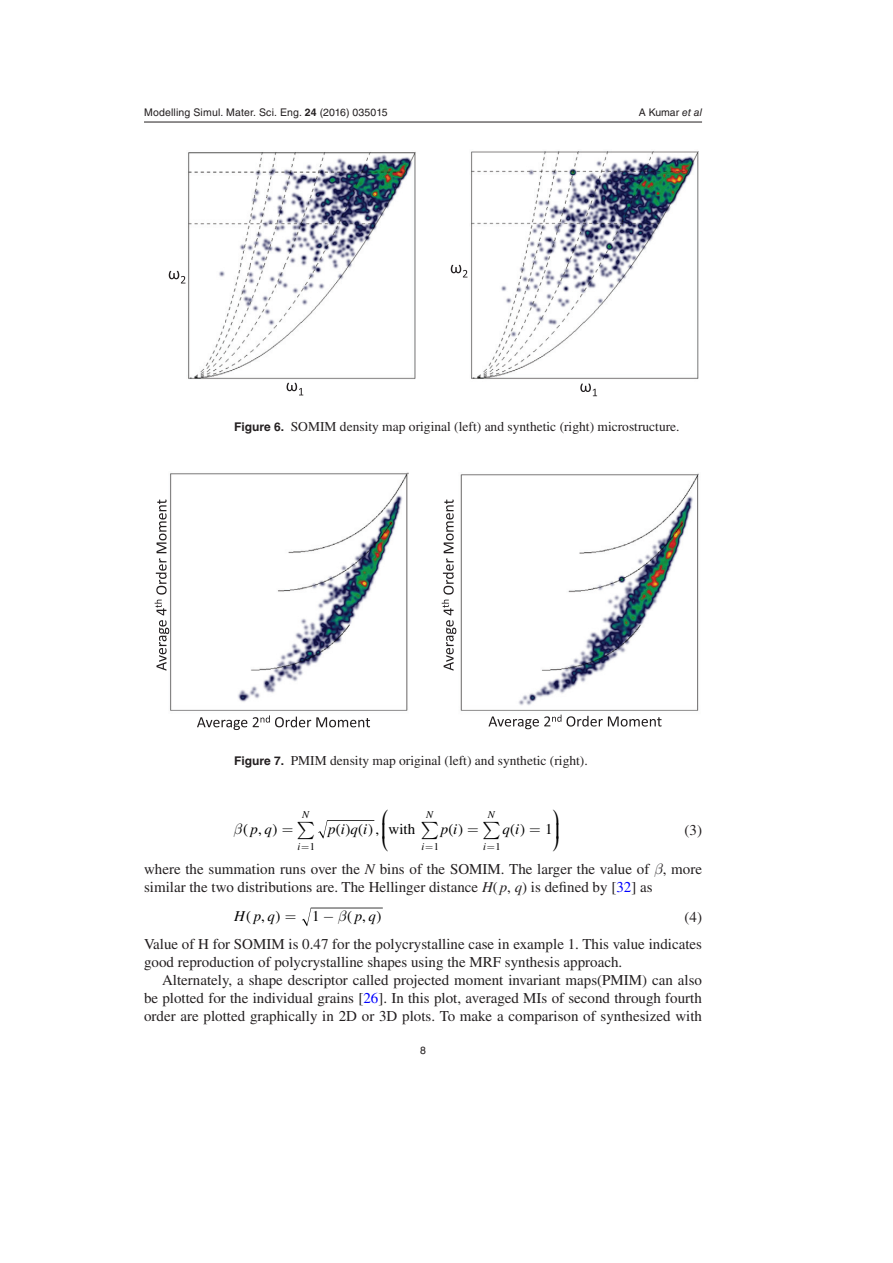
<style>
.page{position:relative;width:893px;height:1263px;background:#fff}
.page>*{position:absolute;margin:0;border:0;box-sizing:border-box;transform-origin:0 0}
.t1{font:15px/18px "Times LT Std";color:#231f20}
.t2{font:15px "Times LT Std";color:#000}
.t3{font:italic 15px "Times LT Std";color:#000}
.t4{font:15px "STIX General";color:#000}
.t5{font:15px/27.2px "STIX Size One Sym";color:#000}
.t6{font:13.5px "Times LT Std";color:#231f20}
.t7{font:10.5px "Helvetica LT Std";letter-spacing:.015em;color:#231f20}
.t8{font:italic 10.5px "Times LT Std";color:#000}
.t9{font:10.5px "Times LT Std";color:#000}
.s1{font-family:"Helvetica";font-weight:700}
.s2{font-family:"Helvetica"}
.s3{font-style:italic}
.s4{font-family:"Helvetica LT Std";font-weight:700;font-size:12px}
.s5{font-family:"Times LT Std";font-style:italic}
.s6{font-family:"Times LT Std"}
.s7{font-family:"STIX General"}
.s8{font-family:"STIX Size One Sym"}
.s9{color:#00f}
.s10{font-family:"STIX General";font-style:normal}
.s11{font-style:normal}
</style>
<div class="page">
<hr style="left:144px;top:122px;width:558px;height:1px;background:#231f20">
<img style="left:188px;top:152px;width:228px;height:227px">
<img style="left:471px;top:151px;width:228px;height:228px">
<svg style="left:287px;top:383px;width:16px;height:12px"></svg>
<svg style="left:580px;top:384px;width:17px;height:12px"></svg>
<svg style="left:169px;top:271px;width:16px;height:12px"></svg>
<svg style="left:451px;top:265px;width:16px;height:12px"></svg>
<img style="left:169px;top:472px;width:239px;height:239px">
<img style="left:460px;top:473px;width:239px;height:238px">
<svg style="left:155px;top:499px;width:14px;height:171px"></svg>
<svg style="left:442px;top:499px;width:14px;height:171px"></svg>
<svg style="left:197px;top:717px;width:50px;height:13px"></svg>
<svg style="left:253px;top:715px;width:117px;height:12px"></svg>
<svg style="left:489px;top:715px;width:173px;height:14px"></svg>
<svg style="left:302px;top:908px;width:81px;height:18px"></svg>
<svg style="left:318px;top:820px;width:56px;height:19px"></svg>
<p class="t7" style="left:144px;top:107px;width:245px">Modelling Simul. Mater. Sci. Eng. <span class="s1">24</span> (<span class="s2">2016</span>) 035015</p>
<p class="t7" style="left:639px;top:106px;width:65px">A Kumar <span class="s3">et al</span></p>
<p class="t6" style="left:234px;top:419px;width:447px"><span class="s4">Figure 6.</span> SOMIM density map original (left) and synthetic (right) microstructure.</p>
<p class="t6" style="left:234px;top:753px;width:355px"><span class="s4">Figure 7.</span> PMIM density map original (left) and synthetic (right).</p>
<p class="t5" style="left:382px;top:801px;width:8px">⎛ ⎝</p>
<p class="t5" style="left:553px;top:801px;width:8px">⎞ ⎠</p>
<p class="t8" style="left:302px;top:808px;width:8px">N</p>
<p class="t8" style="left:426px;top:808px;width:8px">N</p>
<p class="t8" style="left:488px;top:808px;width:8px">N</p>
<p class="t4" style="left:243px;top:818px;width:36px">( <span class="s5">p q</span><span class="s6">,</span> )</p>
<p class="t2" style="left:336px;top:820px;width:81px"><span class="s7">( ) ( )</span>,<span class="s8">⎜</span>with</p>
<p class="t4" style="left:448px;top:818px;width:16px">( )</p>
<p class="t4" style="left:510px;top:818px;width:16px">( )</p>
<p class="t2" style="left:545px;top:820px;width:16px">1<span class="s8">⎟</span></p>
<p class="t3" style="left:328px;top:820px;width:41px">piqi</p>
<p class="t3" style="left:441px;top:820px;width:18px">p i</p>
<p class="t3" style="left:502px;top:820px;width:18px">q i</p>
<p class="t1" style="left:685px;top:821px;width:19px">(3)</p>
<p class="t1" style="left:144px;top:860px;width:560px">where the summation runs over the <span class="s3">N</span> bins of the SOMIM. The larger the value of , more similar the two distributions are. The Hellinger distance <span class="s3">H</span>(<span class="s3">p</span>, <span class="s3">q</span>) is defined by [<span class="s9">32</span>] as</p>
<p class="t3" style="left:234px;top:908px;width:48px">H p<span class="s10">(</span> <span class="s11">,</span> q <span class="s10">)</span></p>
<p class="t2" style="left:312px;top:908px;width:71px">1− <span class="s7">(</span><span class="s3">p</span>,<span class="s3">q</span><span class="s7">)</span></p>
<p class="t9" style="left:310px;top:840px;width:7px">1</p>
<p class="t9" style="left:434px;top:840px;width:7px">1</p>
<p class="t9" style="left:495px;top:840px;width:7px">1</p>
<p class="t8" style="left:297px;top:840px;width:4px">i</p>
<p class="t8" style="left:421px;top:840px;width:4px">i</p>
<p class="t8" style="left:483px;top:840px;width:4px">i</p>
<p class="t1" style="left:144px;top:904px;width:559px;line-height:26.7px;text-align:right">(4)<br>Value of H for SOMIM is 0.47 for the polycrystalline case in example 1. This value indicates</p>
<p class="t1" style="left:144px;top:953px;width:480px">good reproduction of polycrystalline shapes using the MRF synthesis approach.</p>
<p class="t1" style="left:162px;top:971px;width:542px">Alternately, a shape descriptor called projected moment invariant maps(PMIM) can also</p>
<p class="t1" style="left:144px;top:989px;width:559px">be plotted for the individual grains [<span class="s9">26</span>]. In this plot, averaged MIs of second through fourth</p>
<p class="t1" style="left:144px;top:1007px;width:559px">order are plotted graphically in 2D or 3D plots. To make a comparison of synthesized with</p>
<p class="t7" style="left:420px;top:1044px;width:7px">8</p>
</div>
